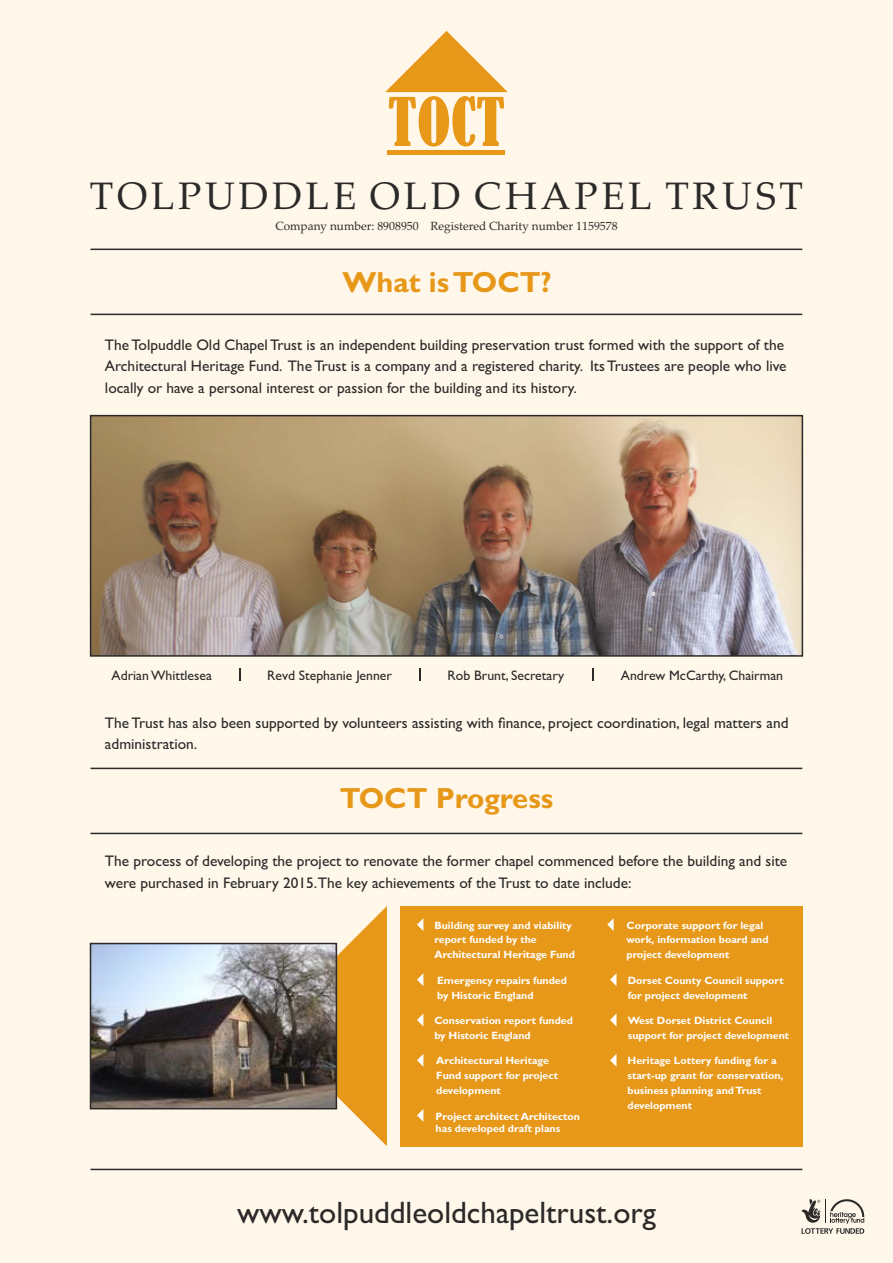
<style>
.page{position:relative;width:893px;height:1263px;background:#fff}
.page>*{position:absolute;margin:0;border:0;box-sizing:border-box;transform-origin:0 0}
.t1{font:38.4px "Palatino Linotype";letter-spacing:.095em;color:#2b2a29}
.t2{font:31.05px "Gill Sans";color:#2b2a29}
.t3{font:700 29.1px "Gill Sans";color:#e79819}
.t4{font:15.3px/21.5px "Gill Sans";color:#2b2a29}
.t5{font:13.8px "Gill Sans";color:#2b2a29}
.t6{font:11.85px "Palatino Linotype";color:#2b2a29}
.t7{font:700 10.65px/14.7px "Gill Sans";color:#fefefe}
</style>
<div class="page">
<div style="left:0;top:0;width:892px;height:1263px;background:#fef7ea"></div>
<svg style="left:267px;top:906px;width:120px;height:240px"></svg>
<svg style="left:385px;top:31px;width:123px;height:116px"></svg>
<hr style="left:388px;top:150px;width:117px;height:4px;background:#e79819">
<svg style="left:801px;top:1199px;width:63px;height:35px"></svg>
<img style="left:93px;top:418px;width:707px;height:236px">
<div style="left:90px;top:415px;width:713px;height:242px;border:2px solid #2b2a29"></div>
<div style="left:400px;top:906px;width:402px;height:240px;background:#e79819"></div>
<svg style="left:610px;top:974px;width:6px;height:12px"></svg>
<svg style="left:610px;top:1014px;width:6px;height:12px"></svg>
<svg style="left:607px;top:918px;width:7px;height:13px"></svg>
<svg style="left:417px;top:973px;width:6px;height:13px"></svg>
<svg style="left:417px;top:1014px;width:6px;height:12px"></svg>
<svg style="left:417px;top:1054px;width:6px;height:13px"></svg>
<svg style="left:417px;top:918px;width:6px;height:13px"></svg>
<svg style="left:610px;top:1054px;width:6px;height:12px"></svg>
<img style="left:93px;top:946px;width:241px;height:160px">
<div style="left:90px;top:943px;width:247px;height:166px;border:2px solid #2b2a29"></div>
<svg style="left:240px;top:669px;width:1px;height:12px"></svg>
<svg style="left:420px;top:669px;width:1px;height:12px"></svg>
<svg style="left:592px;top:669px;width:1px;height:12px"></svg>
<hr style="left:91px;top:1169px;width:711px;height:1px;background:#2b2a29">
<hr style="left:91px;top:249px;width:711px;height:1px;background:#2b2a29">
<hr style="left:91px;top:314px;width:711px;height:1px;background:#2b2a29">
<hr style="left:91px;top:768px;width:711px;height:1px;background:#2b2a29">
<hr style="left:91px;top:833px;width:711px;height:1px;background:#2b2a29">
<svg style="left:417px;top:1109px;width:6px;height:13px"></svg>
<h1 class="t1" style="left:90px;top:181px;width:715px">TOLPUDDLE OLD CHAPEL TRUST</h1>
<p class="t6" style="left:275px;top:221px;width:344px">Company number: 8908950 Registered Charity number 1159578</p>
<h3 class="t3" style="left:342px;top:272px;width:211px">What is TOCT?</h3>
<p class="t4" style="left:105px;top:336px;width:683px">The Tolpuddle Old Chapel Trust is an independent building preservation trust formed with the support of the<br>Architectural Heritage Fund. The Trust is a company and a registered charity. Its Trustees are people who live locally or have a personal interest or passion for the building and its history.</p>
<p class="t5" style="left:112px;top:670px;width:102px">Adrian Whittlesea</p>
<p class="t5" style="left:267px;top:670px;width:126px">Revd Stephanie Jenner</p>
<p class="t5" style="left:447px;top:670px;width:118px">Rob Brunt, Secretary</p>
<p class="t5" style="left:621px;top:670px;width:164px">Andrew McCarthy, Chairman</p>
<p class="t4" style="left:105px;top:714px;width:685px">The Trust has also been supported by volunteers assisting with finance, project coordination, legal matters and administration.</p>
<h3 class="t3" style="left:340px;top:787px;width:215px">TOCT Progress</h3>
<p class="t4" style="left:105px;top:852px;width:684px">The process of developing the project to renovate the former chapel commenced before the building and site were purchased in February 2015.The key achievements of the Trust to date include:</p>
<p class="t7" style="left:434px;top:919px;width:142px">Building survey and viability report funded by the<br>Architectural Heritage Fund</p>
<p class="t7" style="left:437px;top:974px;width:131px">Emergency repairs funded by Historic England</p>
<p class="t7" style="left:434px;top:1014px;width:140px">Conservation report funded by Historic England</p>
<p class="t7" style="left:436px;top:1054px;width:123px">Architectural Heritage<br>Fund support for project development</p>
<p class="t7" style="left:436px;top:1111px;width:146px;line-height:12.3px">Project architect Architecton has developed draft plans</p>
<p class="t7" style="left:627px;top:919px;width:144px">Corporate support for legal work, information board and project development</p>
<p class="t7" style="left:628px;top:974px;width:158px">Dorset County Council support for project development</p>
<p class="t7" style="left:628px;top:1014px;width:163px">West Dorset District Council support for project development</p>
<p class="t7" style="left:627px;top:1054px;width:157px">Heritage Lottery funding for a start-up grant for conservation, business planning and Trust development</p>
<h2 class="t2" style="left:237px;top:1202px;width:420px">www.tolpuddleoldchapeltrust.org</h2>
</div>
